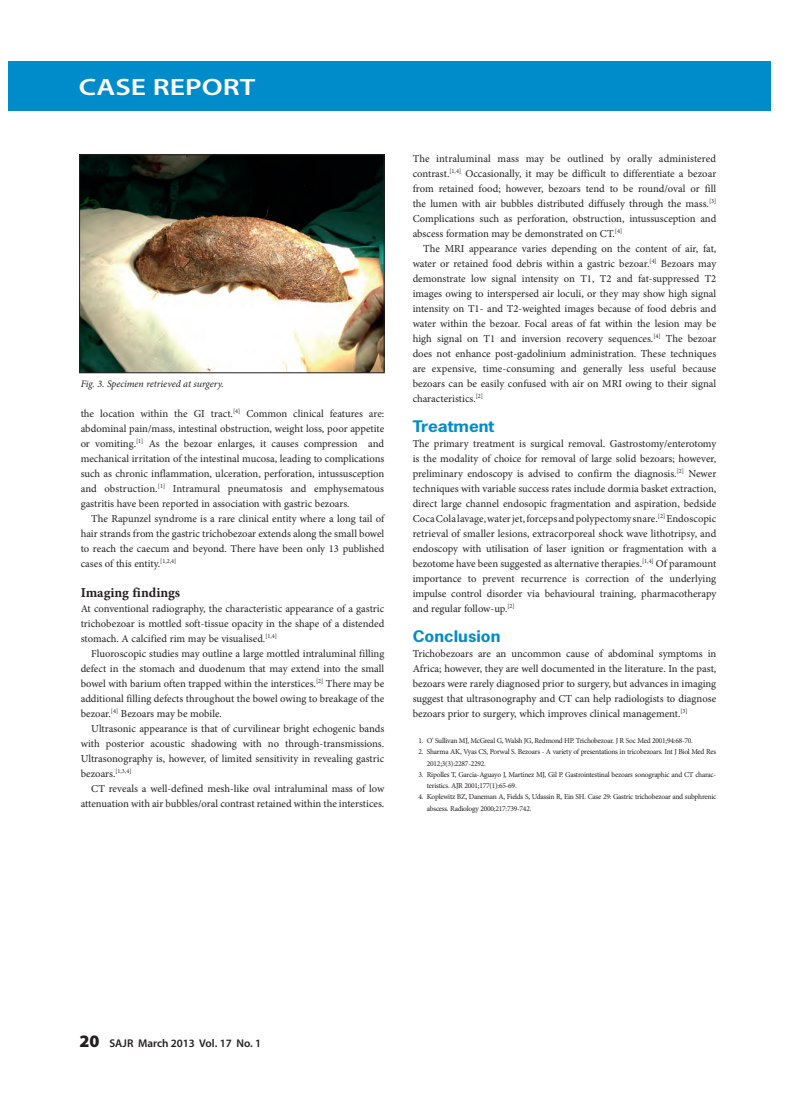
<style>
.page{position:relative;width:797px;height:1105px;background:#fff}
.page>*{position:absolute;margin:0;border:0;box-sizing:border-box;transform-origin:0 0}
.t1{font:600 23.75px "Myriad Pro";color:#fff;scale:1.25 1}
.t2{font:700 15px "News Gothic Std";color:#008cca;scale:1.15 1}
.t3{font:700 13.75px "Minion Pro";color:#231f20}
.t4{font:600 11.25px "Myriad Pro";color:#231f20}
.t5{font:10.62px/15px "Minion Pro";color:#231f20;text-align:justify}
.t6{font:italic 10px "Minion Pro";letter-spacing:-.005em;color:#231f20}
.t7{font:7.5px/11.2px "Minion Pro";letter-spacing:-.03em;color:#231f20}
.s1{font-weight:900;font-size:17.5px}
</style>
<div class="page">
<div style="left:9px;top:62px;width:761px;height:49px;background:#008cca"></div>
<img style="left:81px;top:157px;width:301px;height:214px">
<div style="left:79px;top:155px;width:305px;height:218px;border:1px solid #231f20"></div>
<h1 class="t1" style="left:79px;top:72px;width:143px">CASE REPORT</h1>
<p class="t6" style="left:81px;top:377px;width:145px">Fig. 3. Specimen retrieved at surgery.</p>
<p class="t5" style="left:81px;top:406px;width:305px">the location within the GI tract.<sup>[4]</sup> Common clinical features are: abdominal pain/mass, intestinal obstruction, weight loss, poor appetite or vomiting.<sup>[1]</sup> As the bezoar enlarges, it causes compression and mechanical irritation of the intestinal mucosa, leading to complications such as chronic inflammation, ulceration, perforation, intussusception and obstruction.<sup>[1]</sup> Intramural pneumatosis and emphysematous gastritis have been reported in association with gastric bezoars.</p>
<p class="t5" style="left:81px;top:511px;width:305px;text-indent:11px">The Rapunzel syndrome is a rare clinical entity where a long tail of hair strands from the gastric trichobezoar extends along the small bowel to reach the caecum and beyond. There have been only 13 published cases of this entity.<sup>[1,2,4]</sup></p>
<p class="t3" style="left:81px;top:583px;width:101px">Imaging findings</p>
<p class="t5" style="left:81px;top:601px;width:305px">At conventional radiography, the characteristic appearance of a gastric trichobezoar is mottled soft-tissue opacity in the shape of a distended stomach. A calcified rim may be visualised.<sup>[1,4]</sup></p>
<p class="t5" style="left:81px;top:646px;width:305px;text-indent:11px">Fluoroscopic studies may outline a large mottled intraluminal filling defect in the stomach and duodenum that may extend into the small bowel with barium often trapped within the interstices.<sup>[2]</sup> There may be additional filling defects throughout the bowel owing to breakage of the bezoar.<sup>[4]</sup> Bezoars may be mobile.</p>
<p class="t5" style="left:81px;top:721px;width:305px;text-indent:11px">Ultrasonic appearance is that of curvilinear bright echogenic bands with posterior acoustic shadowing with no through-transmissions.<br>Ultrasonography is, however, of limited sensitivity in revealing gastric bezoars.<sup>[1,3,4]</sup></p>
<p class="t5" style="left:81px;top:781px;width:305px;text-align:right">CT reveals a well-defined mesh-like oval intraluminal mass of low attenuation with air bubbles/oral contrast retained within the interstices.</p>
<p class="t5" style="left:412px;top:151px;width:305px">The intraluminal mass may be outlined by orally administered contrast.<sup>[1,4]</sup> Occasionally, it may be difficult to differentiate a bezoar from retained food; however, bezoars tend to be round/oval or fill the lumen with air bubbles distributed diffusely through the mass.<sup>[3] </sup>Complications such as perforation, obstruction, intussusception and abscess formation may be demonstrated on CT.<sup>[4]</sup></p>
<p class="t5" style="left:412px;top:241px;width:305px;text-indent:11px">The MRI appearance varies depending on the content of air, fat, water or retained food debris within a gastric bezoar.<sup>[4]</sup> Bezoars may demonstrate low signal intensity on T1, T2 and fat-suppressed T2 images owing to interspersed air loculi, or they may show high signal intensity on T1- and T2-weighted images because of food debris and water within the bezoar. Focal areas of fat within the lesion may be high signal on T1 and inversion recovery sequences.<sup>[4]</sup> The bezoar does not enhance post-gadolinium administration. These techniques are expensive, time-consuming and generally less useful because bezoars can be easily confused with air on MRI owing to their signal characteristics.<sup>[2]</sup></p>
<h2 class="t2" style="left:412px;top:416px;width:72px">Treatment</h2>
<p class="t5" style="left:412px;top:436px;width:305px">The primary treatment is surgical removal. Gastrostomy/enterotomy is the modality of choice for removal of large solid bezoars; however, preliminary endoscopy is advised to confirm the diagnosis.<sup>[2]</sup> Newer techniques with variable success rates include dormia basket extraction, direct large channel endosopic fragmentation and aspiration, bedside Coca Cola lavage, water jet, forceps and polypectomy snare.<sup>[2]</sup> Endoscopic retrieval of smaller lesions, extracorporeal shock wave lithotripsy, and endoscopy with utilisation of laser ignition or fragmentation with a bezotome have been suggested as alternative therapies.<sup>[1,4]</sup> Of paramount importance to prevent recurrence is correction of the underlying impulse control disorder via behavioural training, pharmacotherapy and regular follow-up.<sup>[2]</sup></p>
<h2 class="t2" style="left:412px;top:626px;width:78px">Conclusion</h2>
<p class="t5" style="left:412px;top:646px;width:305px">Trichobezoars are an uncommon cause of abdominal symptoms in Africa; however, they are well documented in the literature. In the past, bezoars were rarely diagnosed prior to surgery, but advances in imaging suggest that ultrasonography and CT can help radiologists to diagnose bezoars prior to surgery, which improves clinical management.<sup>[3]</sup></p>
<p class="t7" style="left:418px;top:735px;width:276px">1. O’ Sullivan MJ, McGreal G, Walsh JG, Redmond HP. Trichobezoar. J R Soc Med 2001;94:68-70.</p>
<p class="t7" style="left:427px;top:746px;width:291px;text-indent:-8px">2. Sharma AK, Vyas CS, Porwal S. Bezoars - A variety of presentations in tricobezoars. Int J Biol Med Res<br>2012;3(3):2287-2292.</p>
<p class="t7" style="left:427px;top:769px;width:291px;text-indent:-8px">3. Ripolles T, Garcia-Aguayo J, Martinez MJ, Gil P. Gastrointestinal bezoars sonographic and CT charac&shy;teristics. AJR 2001;177(1):65-69.</p>
<p class="t7" style="left:427px;top:791px;width:291px;text-indent:-8px">4. Koplewitz BZ, Daneman A, Fields S, Udassin R, Ein SH. Case 29: Gastric trichobezoar and subphrenic abscess. Radiology 2000;217:739-742.</p>
<p class="t4" style="left:79px;top:1036px;width:183px"><span class="s1">20</span> SAJR March 2013 Vol. 17 No. 1</p>
</div>
